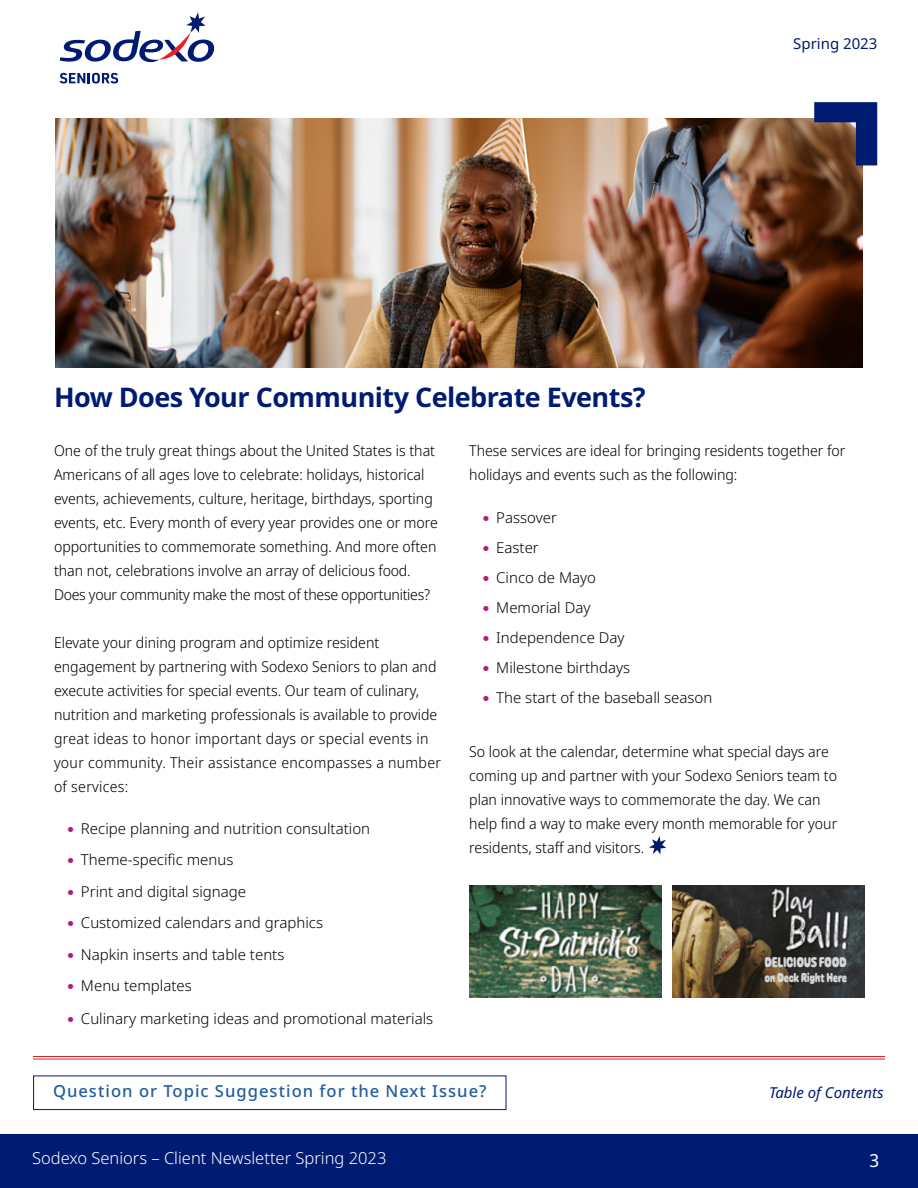
<style>
.page{position:relative;width:918px;height:1188px;background:#fff}
.page>*{position:absolute;margin:0;border:0;box-sizing:border-box;transform-origin:0 0}
.t1{font:700 27px "Noto Sans";letter-spacing:-.02em;color:#001b72}
.t2{font:18px "Noto Sans Display";color:#fff}
.t3{font:500 16.65px "Noto Sans";letter-spacing:.06em;color:#215e9e}
.t4{font:300 16.5px "Noto Sans";color:#fff}
.t5{font:300 15px/24px "Noto Sans Display";color:#000}
.t6{font:300 15px "Noto Sans";color:#000}
.t7{font:italic 15px "Noto Sans";color:#001b72}
.t8{font:15px "Noto Sans";color:#001b72}
.t9{font:14.1px "Caraque Bold Melted";letter-spacing:.02em;color:#d3d5d6;scale:.86 1}
.t10{font:12.9px "Caraque Bold Melted";letter-spacing:.02em;color:#d3d5d6;scale:.86 1}
.s1{font-family:"Arboria";font-weight:900;color:#b11b83}
</style>
<div class="page">
<div style="left:0;top:1134px;width:918px;height:54px;background:#001b72"></div>
<svg style="left:60px;top:12px;width:154px;height:51px"></svg>
<svg style="left:60px;top:73px;width:58px;height:11px"></svg>
<hr style="left:33px;top:1056px;width:852px;height:1px;background:#d2232a">
<hr style="left:33px;top:1059px;width:852px;height:1px;background:#d2232a">
<div style="left:33px;top:1076px;width:473px;height:34px;border:1px solid #001b72"></div>
<svg style="left:649px;top:836px;width:17px;height:19px"></svg>
<img style="left:55px;top:118px;width:808px;height:250px">
<svg style="left:814px;top:102px;width:63px;height:63px;background:#343052"></svg>
<img style="left:470px;top:885px;width:192px;height:113px">
<img style="left:672px;top:885px;width:192px;height:113px">
<img style="left:802px;top:987px;width:62px;height:10px">
<p class="t8" style="left:793px;top:33px;width:86px">Spring 2023</p>
<h2 class="t1" style="left:54px;top:379px;width:593px">How Does Your Community Celebrate Events?</h2>
<p class="t5" style="left:54px;top:438px;width:385px">One of the truly great things about the United States is that Americans of all ages love to celebrate: holidays, historical events, achievements, culture, heritage, birthdays, sporting events, etc. Every month of every year provides one or more opportunities to commemorate something. And more often than not, celebrations involve an array of delicious food.<br>Does your community make the most of these opportunities?</p>
<p class="t5" style="left:54px;top:630px;width:389px">Elevate your dining program and optimize resident engagement by partnering with Sodexo Seniors to plan and execute activities for special events. Our team of culinary, nutrition and marketing professionals is available to provide great ideas to honor important days or special events in your community. Their assistance encompasses a number of services:</p>
<p class="t6" style="left:67px;top:818px;width:304px"><span class="s1">•</span> Recipe planning and nutrition consultation</p>
<p class="t6" style="left:67px;top:849px;width:167px"><span class="s1">•</span> Theme-specific menus</p>
<p class="t6" style="left:67px;top:881px;width:180px"><span class="s1">•</span> Print and digital signage</p>
<p class="t6" style="left:67px;top:912px;width:257px"><span class="s1">•</span> Customized calendars and graphics</p>
<p class="t6" style="left:67px;top:944px;width:218px"><span class="s1">•</span> Napkin inserts and table tents</p>
<p class="t6" style="left:67px;top:975px;width:126px"><span class="s1">•</span> Menu templates</p>
<p class="t6" style="left:67px;top:1008px;width:367px"><span class="s1">•</span> Culinary marketing ideas and promotional materials</p>
<p class="t5" style="left:469px;top:438px;width:378px">These services are ideal for bringing residents together for holidays and events such as the following:</p>
<p class="t6" style="left:483px;top:507px;width:76px"><span class="s1">•</span> Passover</p>
<p class="t6" style="left:483px;top:537px;width:58px"><span class="s1">•</span> Easter</p>
<p class="t6" style="left:483px;top:567px;width:115px"><span class="s1">•</span> Cinco de Mayo</p>
<p class="t6" style="left:483px;top:597px;width:109px"><span class="s1">•</span> Memorial Day</p>
<p class="t6" style="left:483px;top:627px;width:143px"><span class="s1">•</span> Independence Day</p>
<p class="t6" style="left:483px;top:657px;width:149px"><span class="s1">•</span> Milestone birthdays</p>
<p class="t6" style="left:483px;top:687px;width:231px"><span class="s1">•</span> The start of the baseball season</p>
<p class="t5" style="left:469px;top:740px;width:369px">So look at the calendar, determine what special days are coming up and partner with your Sodexo Seniors team to plan innovative ways to commemorate the day. We can help find a way to make every month memorable for your residents, staff and visitors.</p>
<p class="t9" style="left:765px;top:953px;width:96px">DELICIOUS FOOD</p>
<p class="t10" style="left:765px;top:969px;width:97px">on Deck Right Here</p>
<p class="t3" style="left:53px;top:1080px;width:435px">Question or Topic Suggestion for the Next Issue?</p>
<p class="t4" style="left:32px;top:1146px;width:356px">Sodexo Seniors – Client Newsletter Spring 2023</p>
<p class="t7" style="left:769px;top:1081px;width:116px">Table of Contents</p>
<p class="t2" style="left:870px;top:1147px;width:11px">3</p>
</div>
